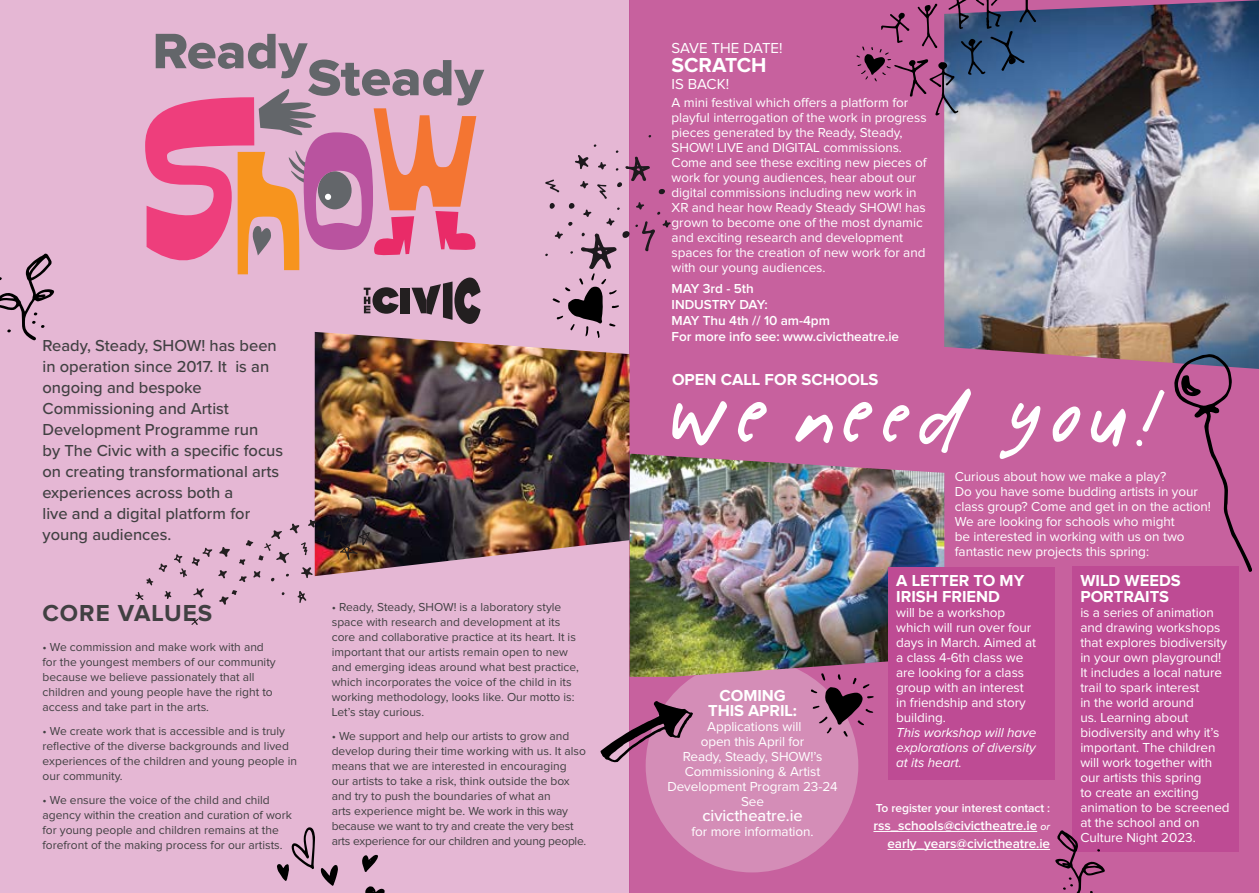
<style>
.page{position:relative;width:1259px;height:893px;background:#fff}
.page>*{position:absolute;margin:0;border:0;box-sizing:border-box;transform-origin:0 0}
.t1{font:100 75px "Leah Gaviota";letter-spacing:-.3em;color:#fff}
.t2{font:700 24px "Proxima Nova";letter-spacing:.04em;color:#414042}
.t3{font:700 21px "Proxima Nova";color:#fff}
.t4{font:500 16.5px/21px "Proxima Nova";color:#414042}
.t5{font:700 16.5px/16.5px "Proxima Nova";color:#fff}
.t6{font:500 16.5px "Proxima Nova";letter-spacing:-.005em;color:#fff}
.t7{font:15px "Proxima Nova";color:#fff}
.t8{font:13.5px/15px "Proxima Nova";letter-spacing:-.005em;color:#fff}
.t9{font:600 13.5px/15.8px "Proxima Nova";letter-spacing:-.005em;color:#fff;text-align:right}
.t10{font:italic 13.5px/15px "Proxima Nova";letter-spacing:-.005em;color:#fff;text-align:justify}
.t11{font:12px/15px "Proxima Nova";color:#414042}
.t12{font:600 12px "Proxima Nova";letter-spacing:-.005em;color:#fff}
.s1{font-size:69px}
.s2{font-weight:500;font-style:italic;font-size:10.5px}
</style>
<div class="page">
<div style="left:629px;top:0;width:630px;height:893px;background:#c7619e"></div>
<div style="left:645px;top:659px;width:213px;height:213px;background:#d48db7;border-radius:50%"></div>
<div style="left:0;top:0;width:629px;height:893px;background:#e5b7d4"></div>
<img style="left:944px;top:0;width:315px;height:369px">
<img style="left:629px;top:454px;width:315px;height:223px">
<img style="left:315px;top:332px;width:314px;height:244px">
<svg style="left:145px;top:34px;width:339px;height:290px"></svg>
<hr style="left:873px;top:831px;width:164px;height:1px;background:#fff">
<hr style="left:887px;top:849px;width:163px;height:1px;background:#fff">
<div style="left:887px;top:567px;width:167px;height:212px;background:#be4b94"></div>
<div style="left:1071px;top:567px;width:167px;height:285px;background:#be4b94"></div>
<svg style="left:1171px;top:352px;width:81px;height:226px"></svg>
<svg style="left:545px;top:144px;width:125px;height:194px"></svg>
<svg style="left:811px;top:673px;width:62px;height:64px"></svg>
<svg style="left:856px;top:0;width:180px;height:116px"></svg>
<svg style="left:600px;top:701px;width:93px;height:61px"></svg>
<svg style="left:336px;top:513px;width:36px;height:47px;background:#3d2e28"></svg>
<svg style="left:219px;top:547px;width:11px;height:10px"></svg>
<svg style="left:297px;top:591px;width:9px;height:12px"></svg>
<svg style="left:193px;top:588px;width:11px;height:10px"></svg>
<svg style="left:218px;top:570px;width:9px;height:8px"></svg>
<svg style="left:159px;top:563px;width:8px;height:9px"></svg>
<svg style="left:324px;top:531px;width:6px;height:15px"></svg>
<svg style="left:164px;top:591px;width:7px;height:8px"></svg>
<svg style="left:174px;top:548px;width:38px;height:29px"></svg>
<svg style="left:135px;top:592px;width:9px;height:8px"></svg>
<svg style="left:146px;top:578px;width:7px;height:7px"></svg>
<svg style="left:191px;top:619px;width:7px;height:6px"></svg>
<svg style="left:219px;top:590px;width:18px;height:15px"></svg>
<svg style="left:239px;top:520px;width:77px;height:62px"></svg>
<svg style="left:0;top:253px;width:54px;height:88px"></svg>
<svg style="left:1055px;top:830px;width:50px;height:63px"></svg>
<svg style="left:365px;top:886px;width:19px;height:7px"></svg>
<svg style="left:321px;top:865px;width:17px;height:21px"></svg>
<svg style="left:362px;top:855px;width:16px;height:17px"></svg>
<svg style="left:277px;top:827px;width:38px;height:54px"></svg>
<p class="t4" style="left:43px;top:334px;width:242px">Ready, Steady, SHOW! has been in operation since 2017. It is an ongoing and bespoke<br>Commissioning and Artist<br>Development Programme run<br>by The Civic with a specific focus on creating transformational arts experiences across both a<br>live and a digital platform for young audiences.</p>
<h2 class="t2" style="left:43px;top:602px;width:171px">CORE VALUES</h2>
<p class="t11" style="left:43px;top:639px;width:235px">• We commission and make work with and for the youngest members of our community because we believe passionately that all children and young people have the right to access and take part in the arts.</p>
<p class="t11" style="left:43px;top:723px;width:256px">• We create work that is accessible and is truly reflective of the diverse backgrounds and lived experiences of the children and young people in our community.</p>
<p class="t11" style="left:43px;top:792px;width:251px">• We ensure the voice of the child and child agency within the creation and curation of work for young people and children remains at the forefront of the making process for our artists.</p>
<p class="t11" style="left:332px;top:600px;width:249px">• Ready, Steady, SHOW! is a laboratory style space with research and development at its core and collaborative practice at its heart. It is important that our artists remain open to new and emerging ideas around what best practice, which incorporates the voice of the child in its working methodology, looks like. Our motto is:<br>Let’s stay curious.</p>
<p class="t11" style="left:332px;top:729px;width:256px">• We support and help our artists to grow and develop during their time working with us. It also means that we are interested in encouraging our artists to take a risk, think outside the box and try to push the boundaries of what an<br>arts experience might be. We work in this way because we want to try and create the very best arts experience for our children and young people.</p>
<p class="t7" style="left:671px;top:41px;width:112px">SAVE THE DATE!</p>
<h3 class="t3" style="left:671px;top:55px;width:97px">SCRATCH</h3>
<p class="t7" style="left:671px;top:77px;width:59px">IS BACK!</p>
<p class="t8" style="left:671px;top:95px;width:256px">A mini festival which offers a platform for playful interrogation of the work in progress pieces generated by the Ready, Steady, SHOW! LIVE and DIGITAL commissions.<br>Come and see these exciting new pieces of work for young audiences, hear about our digital commissions including new work in XR and hear how Ready Steady SHOW! has grown to become one of the most dynamic and exciting research and development spaces for the creation of new work for and with our young audiences.</p>
<p class="t9" style="left:671px;top:281px;width:229px;text-align:left">MAY 3rd - 5th<br>INDUSTRY DAY:<br>MAY Thu 4th // 10 am-4pm<br>For more info see: www.civictheatre.ie</p>
<p class="t5" style="left:672px;top:372px;width:208px">OPEN CALL FOR SCHOOLS</p>
<h1 class="t1" style="left:672px;top:372px;width:527px">Wene<span class="s1">e</span>d you!</h1>
<p class="t5" style="left:708px;top:689px;width:90px;line-height:15px;text-align:center">COMING<br>THIS APRIL:</p>
<p class="t8" style="left:667px;top:720px;width:172px;text-align:center">Applications will<br>open this April for<br>Ready, Steady, SHOW!’s<br>Commissioning &amp; Artist<br>Development Program 23-24<br>See</p>
<p class="t6" style="left:702px;top:803px;width:102px">civictheatre.ie</p>
<p class="t8" style="left:691px;top:825px;width:124px">for more information.</p>
<p class="t8" style="left:955px;top:469px;width:258px">Curious about how we make a play?<br>Do you have some budding artists in your class group? Come and get in on the action!<br>We are looking for schools who might<br>be interested in working with us on two fantastic new projects this spring:</p>
<p class="t5" style="left:896px;top:573px;width:130px">A LETTER TO MY<br>IRISH FRIEND</p>
<p class="t8" style="left:896px;top:606px;width:141px">will be a workshop which will run over four days in March. Aimed at a class 4-6th class we are looking for a class group with an interest in friendship and story building.</p>
<p class="t10" style="left:896px;top:726px;width:142px">This workshop will have explorations of diversity at its heart.</p>
<p class="t12" style="left:876px;top:802px;width:176px">To register your interest contact :</p>
<p class="t9" style="left:873px;top:817px;width:178px;line-height:18px">rss_schools@civictheatre.ie <span class="s2">or </span>early_years@civictheatre.ie</p>
<p class="t5" style="left:1080px;top:573px;width:102px">WILD WEEDS<br>PORTRAITS</p>
<p class="t8" style="left:1080px;top:606px;width:151px">is a series of animation and drawing workshops that explores biodiversity in your own playground!<br>It includes a local nature trail to spark interest<br>in the world around<br>us. Learning about biodiversity and why it’s important. The children will work together with our artists this spring<br>to create an exciting animation to be screened at the school and on<br>Culture Night 2023.</p>
</div>
